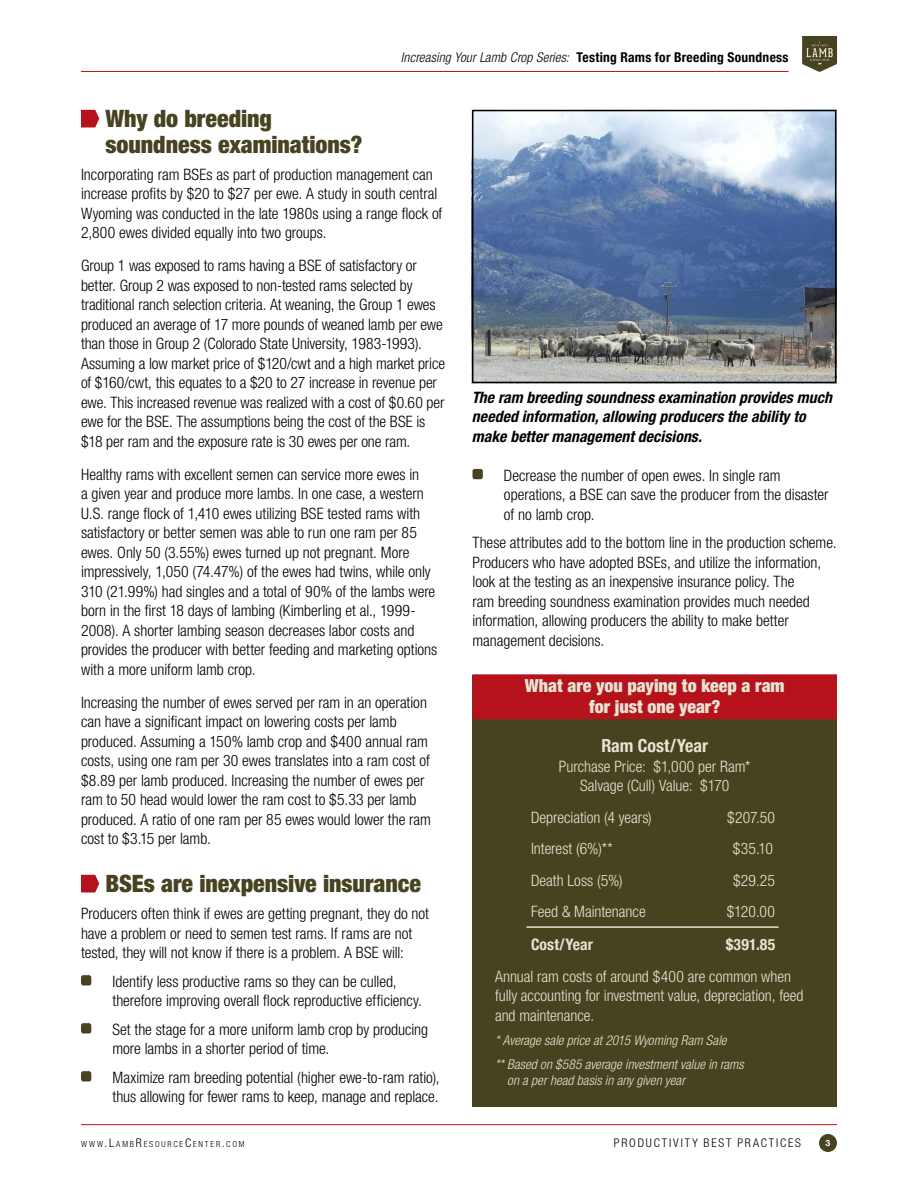
<style>
.page{position:relative;width:918px;height:1188px;background:#fff}
.page>*{position:absolute;margin:0;border:0;box-sizing:border-box;transform-origin:0 0}
.t1{font:900 condensed 24px/25.5px "Helvetica Neue LT Std";letter-spacing:-.005em;color:#474220}
.t2{font:900 condensed 18px/21px "Helvetica Neue LT Std";color:#e7e4d3;text-align:center}
.t3{font:700 condensed 18px "Helvetica Neue";letter-spacing:-.005em;color:#e7e4d3}
.t4{font:300 condensed 15.75px/19.5px "Helvetica Neue LT Std";letter-spacing:-.005em;color:#000}
.t5{font:300 condensed 15.75px/19.5px "Helvetica Neue LT Std";color:#e7e4d3;text-align:center}
.t6{font:italic 700 condensed 15.75px/19.5px "Helvetica Neue LT Std";letter-spacing:.005em;color:#000}
.t7{font:700 condensed 15.75px "Helvetica Neue";letter-spacing:.005em;color:#e7e4d3}
.t8{font:italic 300 condensed 13.5px/24px "Helvetica Neue LT Std";color:#e7e4d3}
.t9{font:700 condensed 13.5px "Helvetica Neue";letter-spacing:.02em;color:#000}
.t10{font:300 condensed 12px "Helvetica Neue LT Std";letter-spacing:.155em;color:#000}
.t11{font:700 8.7px "Helvetica Neue LT Std";color:#fff}
.t12{font:300 condensed 8.4px "Helvetica Neue LT Std";letter-spacing:.21em;color:#000}
.s1{font-family:"Helvetica Neue LT Std";font-weight:300;font-style:italic}
.s2{font-size:12px}
</style>
<div class="page">
<svg style="left:802px;top:36px;width:35px;height:36px"></svg>
<div style="left:819px;top:1134px;width:18px;height:18px;background:#474220;border-radius:50%"></div>
<hr style="left:81px;top:1124px;width:756px;height:1px;background:#b5121b">
<hr style="left:81px;top:71px;width:708px;height:1px;background:#b5121b">
<svg style="left:81px;top:110px;width:18px;height:17px"></svg>
<svg style="left:81px;top:875px;width:18px;height:17px"></svg>
<div style="left:81px;top:975px;width:10px;height:10px;background:#474220;border-radius:2px"></div>
<div style="left:81px;top:1023px;width:10px;height:10px;background:#474220;border-radius:2px"></div>
<div style="left:81px;top:1071px;width:10px;height:10px;background:#474220;border-radius:2px"></div>
<div style="left:473px;top:469px;width:10px;height:10px;background:#474220;border-radius:2px"></div>
<img style="left:475px;top:113px;width:358px;height:267px">
<div style="left:472px;top:110px;width:364px;height:273px;border:2px solid #000"></div>
<div style="left:472px;top:675px;width:365px;height:432px;background:#474220"></div>
<div style="left:472px;top:674px;width:365px;height:45px;background:#b5121b"></div>
<hr style="left:526px;top:926px;width:252px;height:2px;background:#e7e4d3">
<p class="t9" style="left:401px;top:46px;width:389px"><span class="s1">Increasing Your Lamb Crop Series:</span> Testing Rams for Breeding Soundness</p>
<h1 class="t1" style="left:105px;top:106px;width:259px">Why do breeding soundness examinations?</h1>
<p class="t4" style="left:81px;top:165px;width:363px">Incorporating ram BSEs as part of production management can increase profits by $20 to $27 per ewe. A study in south central Wyoming was conducted in the late 1980s using a range flock of 2,800 ewes divided equally into two groups.</p>
<p class="t4" style="left:81px;top:256px;width:366px">Group 1 was exposed to rams having a BSE of satisfactory or better. Group 2 was exposed to non-tested rams selected by traditional ranch selection criteria. At weaning, the Group 1 ewes produced an average of 17 more pounds of weaned lamb per ewe than those in Group 2 (Colorado State University, 1983-1993).<br>Assuming a low market price of $120/cwt and a high market price of $160/cwt, this equates to a $20 to 27 increase in revenue per ewe. This increased revenue was realized with a cost of $0.60 per ewe for the BSE. The assumptions being the cost of the BSE is $18 per ram and the exposure rate is 30 ewes per one ram.</p>
<p class="t4" style="left:81px;top:465px;width:358px">Healthy rams with excellent semen can service more ewes in<br>a given year and produce more lambs. In one case, a western U.S. range flock of 1,410 ewes utilizing BSE tested rams with satisfactory or better semen was able to run one ram per 85 ewes. Only 50 (3.55%) ewes turned up not pregnant. More impressively, 1,050 (74.47%) of the ewes had twins, while only 310 (21.99%) had singles and a total of 90% of the lambs were born in the first 18 days of lambing (Kimberling et al., 1999- 2008). A shorter lambing season decreases labor costs and provides the producer with better feeding and marketing options with a more uniform lamb crop.</p>
<p class="t4" style="left:81px;top:693px;width:352px">Increasing the number of ewes served per ram in an operation can have a significant impact on lowering costs per lamb produced. Assuming a 150% lamb crop and $400 annual ram costs, using one ram per 30 ewes translates into a ram cost of $8.89 per lamb produced. Increasing the number of ewes per ram to 50 head would lower the ram cost to $5.33 per lamb produced. A ratio of one ram per 85 ewes would lower the ram cost to $3.15 per lamb.</p>
<h1 class="t1" style="left:105px;top:871px;width:317px">BSEs are inexpensive insurance</h1>
<p class="t4" style="left:81px;top:904px;width:350px">Producers often think if ewes are getting pregnant, they do not have a problem or need to semen test rams. If rams are not tested, they will not know if there is a problem. A BSE will:</p>
<p class="t4" style="left:112px;top:972px;width:311px">Identify less productive rams so they can be culled, therefore improving overall flock reproductive efficiency.</p>
<p class="t4" style="left:112px;top:1020px;width:317px">Set the stage for a more uniform lamb crop by producing more lambs in a shorter period of time.</p>
<p class="t4" style="left:112px;top:1068px;width:329px">Maximize ram breeding potential (higher ewe-to-ram ratio), thus allowing for fewer rams to keep, manage and replace.</p>
<p class="t6" style="left:472px;top:388px;width:362px">The ram breeding soundness examination provides much needed information, allowing producers the ability to make better management decisions.</p>
<p class="t4" style="left:504px;top:465px;width:326px">Decrease the number of open ewes. In single ram operations, a BSE can save the producer from the disaster of no lamb crop.</p>
<p class="t4" style="left:472px;top:533px;width:366px">These attributes add to the bottom line in the production scheme.<br>Producers who have adopted BSEs, and utilize the information, look at the testing as an inexpensive insurance policy. The<br>ram breeding soundness examination provides much needed information, allowing producers the ability to make better management decisions.</p>
<p class="t2" style="left:525px;top:675px;width:261px">What are you paying to keep a ram for just one year?</p>
<p class="t3" style="left:601px;top:731px;width:108px">Ram Cost/Year</p>
<p class="t5" style="left:559px;top:756px;width:193px">Purchase Price: $1,000 per Ram*<br>Salvage (Cull) Value: $170</p>
<p class="t5" style="left:531px;top:807px;width:122px">Depreciation (4 years)</p>
<p class="t5" style="left:727px;top:807px;width:49px">$207.50</p>
<p class="t5" style="left:531px;top:839px;width:83px">Interest (6%)**</p>
<p class="t5" style="left:733px;top:839px;width:42px">$35.10</p>
<p class="t5" style="left:531px;top:870px;width:93px">Death Loss (5%)</p>
<p class="t5" style="left:733px;top:870px;width:43px">$29.25</p>
<p class="t5" style="left:531px;top:902px;width:116px">Feed &amp; Maintenance</p>
<p class="t5" style="left:727px;top:902px;width:50px">$120.00</p>
<p class="t7" style="left:531px;top:932px;width:64px">Cost/Year</p>
<p class="t7" style="left:726px;top:932px;width:51px">$391.85</p>
<p class="t5" style="left:495px;top:966px;width:310px;text-align:left">Annual ram costs of around $400 are common when fully accounting for investment value, depreciation, feed and maintenance.</p>
<p class="t8" style="left:495px;top:1028px;width:250px">* Average sale price at 2015 Wyoming Ram Sale<br>** Based on $585 average investment value in rams</p>
<p class="t8" style="left:507px;top:1069px;width:180px">on a per head basis in any given year</p>
<p class="t12" style="left:81px;top:1139px;width:165px">WWW<span class="s2">.L</span>AMB<span class="s2">R</span>ESOURCE<span class="s2">C</span> ENTER<span class="s2">.</span>COM</p>
<p class="t10" style="left:614px;top:1136px;width:189px">PRODUCTIVITY BEST PRACTICES</p>
<p class="t11" style="left:826px;top:1137px;width:6px">3</p>
</div>
